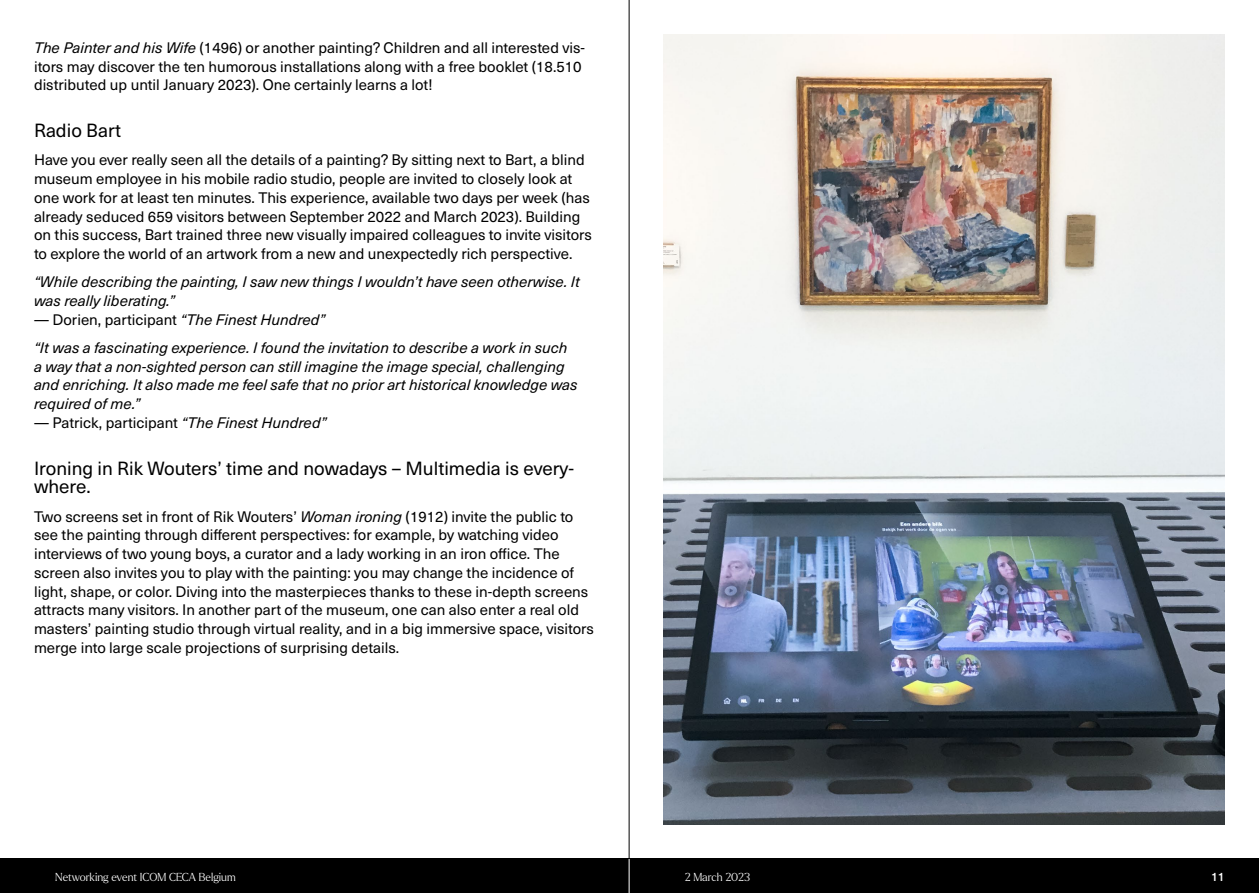
<style>
.page{position:relative;width:1259px;height:893px;background:#fff}
.page>*{position:absolute;margin:0;border:0;box-sizing:border-box;transform-origin:0 0}
.t1{font:18.75px/18.8px "Neue Haas Unica W1 G";color:#000}
.t2{font:15px/18.8px "Neue Haas Unica W1 G";color:#000}
.t3{font:italic 15px/18.8px "Neue Haas Unica W1 G";color:#000}
.t4{font:500 12px "Neue Haas Unica W1 G";color:#fff}
.t5{font:300 11.25px "Larken";letter-spacing:-.005em;color:#fff}
.s1{font-style:italic}
.s2{font-style:normal}
</style>
<div class="page">
<div style="left:629px;top:859px;width:630px;height:34px;background:#000"></div>
<div style="left:0;top:859px;width:629px;height:34px;background:#000"></div>
<img style="left:663px;top:34px;width:562px;height:791px">
<hr style="left:629px;top:0;width:1px;height:859px;background:#000">
<hr style="left:629px;top:859px;width:1px;height:34px;background:#fff">
<p class="t2" style="left:34px;top:37px;width:552px"><span class="s1">The Painter and his Wife</span> (1496) or another painting? Children and all interested vis&shy;itors may discover the ten humorous installations along with a free booklet (18.510 distributed up until January 2023). One certainly learns a lot!</p>
<p class="t1" style="left:34px;top:120px;width:88px">Radio Bart</p>
<p class="t2" style="left:34px;top:150px;width:559px">Have you ever really seen all the details of a painting? By sitting next to Bart, a blind museum employee in his mobile radio studio, people are invited to closely look at one work for at least ten minutes. This experience, available two days per week (has already seduced 659 visitors between September 2022 and March 2023). Building on this success, Bart trained three new visually impaired colleagues to invite visitors to explore the world of an artwork from a new and unexpectedly rich perspective.</p>
<p class="t3" style="left:34px;top:272px;width:547px">“While describing the painting, I saw new things I wouldn’t have seen otherwise. It was really liberating.”</p>
<p class="t3" style="left:34px;top:304px;width:535px;line-height:28.2px"><span class="s2">— Dorien, participant</span> “The Finest Hundred”<br>“It was a fascinating experience. I found the invitation to describe a work in such</p>
<p class="t3" style="left:34px;top:356px;width:545px">a way that a non-sighted person can still imagine the image special, challenging and enriching. It also made me feel safe that no prior art historical knowledge was required of me.”</p>
<p class="t2" style="left:34px;top:412px;width:294px">— Patrick, participant <span class="s1">“The Finest Hundred”</span></p>
<p class="t1" style="left:34px;top:458px;width:541px">Ironing in Rik Wouters’ time and nowadays – Multimedia is every&shy;where.</p>
<p class="t2" style="left:34px;top:506px;width:561px">Two screens set in front of Rik Wouters’ <span class="s1">Woman ironing</span> (1912) invite the public to see the painting through different perspectives: for example, by watching video interviews of two young boys, a curator and a lady working in an iron office. The screen also invites you to play with the painting: you may change the incidence of light, shape, or color. Diving into the masterpieces thanks to these in-depth screens attracts many visitors. In another part of the museum, one can also enter a real old masters’ painting studio through virtual reality, and in a big immersive space, visitors merge into large scale projections of surprising details.</p>
<p class="t5" style="left:55px;top:869px;width:182px">Networking event ICOM CECA Belgium</p>
<p class="t5" style="left:685px;top:869px;width:67px">2 March 2023</p>
<p class="t4" style="left:1211px;top:867px;width:15px">11</p>
</div>
